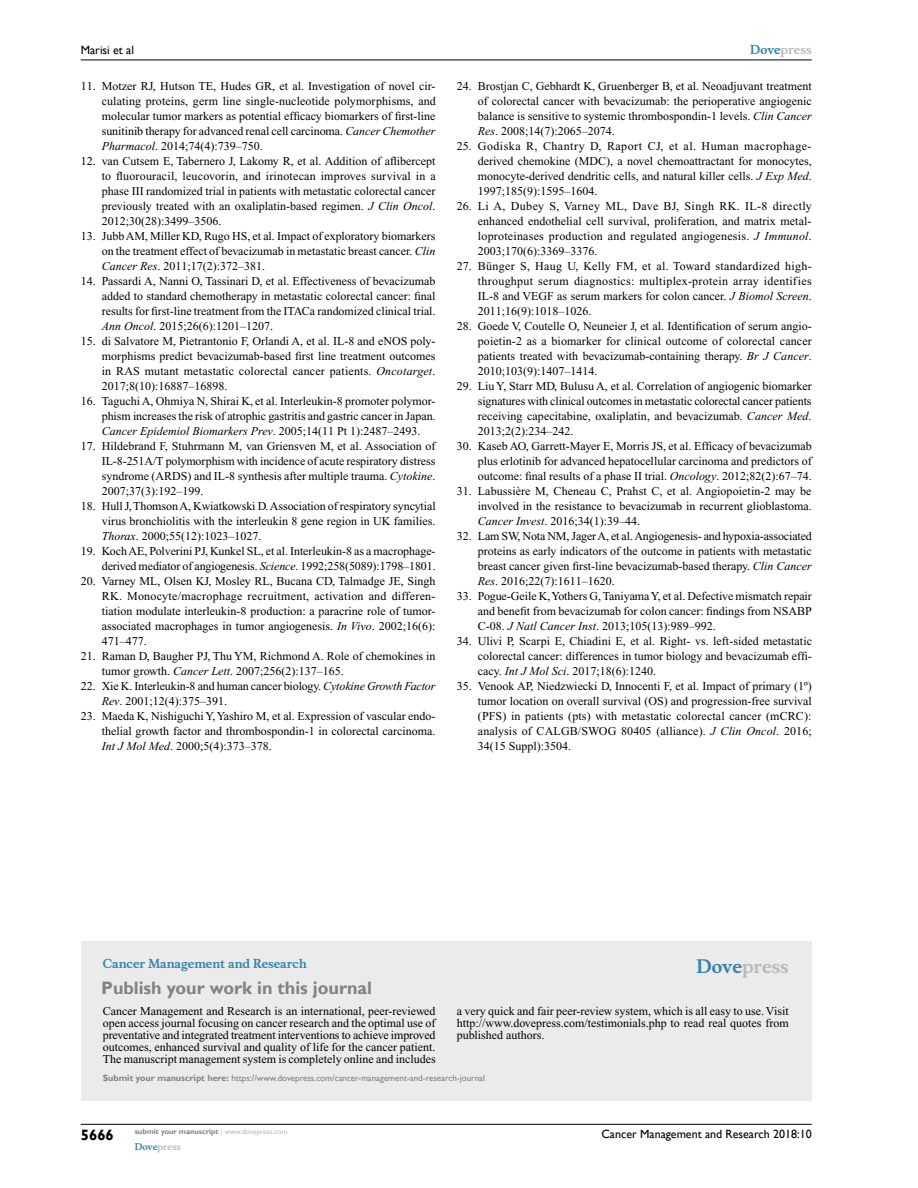
<style>
.page{position:relative;width:918px;height:1188px;background:#fff}
.page>*{position:absolute;margin:0;border:0;box-sizing:border-box;transform-origin:0 0}
.t1{font:700 18px "Gill Sans";color:#808285}
.t2{font:700 18px "Musee";color:#b8babc}
.t3{font:700 15px "Gill Sans";color:#000}
.t4{font:12px/15px "Times New Roman";color:#000;text-align:justify}
.t5{font:12px "Gill Sans";color:#000}
.t6{font:700 12px "Musee";color:#3785ad}
.t7{font:700 12px "Musee";color:#b8babc}
.t8{font:9px "Gill Sans";color:#808285}
.t9{font:700 9px "Musee";color:#b8babc}
.t10{font:700 7.5px "Gill Sans";color:#808285}
.s1{font-style:italic}
.s2{color:#3785ad}
.s3{font-weight:700}
.s4{font-weight:400;color:#b8babc}
</style>
<div class="page">
<div style="left:81px;top:941px;width:731px;height:160px;background:#ebebec"></div>
<hr style="left:81px;top:1124px;width:731px;height:1px;background:#000">
<hr style="left:81px;top:60px;width:731px;height:1px;background:#000">
<p class="t5" style="left:81px;top:43px;width:55px">Marisi et al</p>
<p class="t4" style="left:102px;top:79px;width:336px;text-indent:-21px">11. Motzer RJ, Hutson TE, Hudes GR, et al. Investigation of novel cir&shy;culating proteins, germ line single-nucleotide polymorphisms, and molecular tumor markers as potential efficacy biomarkers of first-line sunitinib therapy for advanced renal cell carcinoma. <span class="s1">Cancer Chemother Pharmacol</span>. 2014;74(4):739–750.</p>
<p class="t4" style="left:102px;top:154px;width:335px;text-indent:-21px">12. van Cutsem E, Tabernero J, Lakomy R, et al. Addition of aflibercept to fluorouracil, leucovorin, and irinotecan improves survival in a phase III randomized trial in patients with metastatic colorectal cancer previously treated with an oxaliplatin-based regimen. <span class="s1">J Clin Oncol</span>.<br>2012;30(28):3499–3506.</p>
<p class="t4" style="left:102px;top:229px;width:335px;text-indent:-21px">13. Jubb AM, Miller KD, Rugo HS, et al. Impact of exploratory biomarkers on the treatment effect of bevacizumab in metastatic breast cancer. <span class="s1">Clin Cancer Res</span>. 2011;17(2):372–381.</p>
<p class="t4" style="left:102px;top:274px;width:335px;text-indent:-21px">14. Passardi A, Nanni O, Tassinari D, et al. Effectiveness of bevacizumab added to standard chemotherapy in metastatic colorectal cancer: final results for first-line treatment from the ITACa randomized clinical trial.<br><span class="s1">Ann Oncol</span>. 2015;26(6):1201–1207.</p>
<p class="t4" style="left:102px;top:334px;width:335px;text-indent:-21px">15. di Salvatore M, Pietrantonio F, Orlandi A, et al. IL-8 and eNOS poly&shy;morphisms predict bevacizumab-based first line treatment outcomes in RAS mutant metastatic colorectal cancer patients. <span class="s1">Oncotarget</span>.<br>2017;8(10):16887–16898.</p>
<p class="t4" style="left:102px;top:394px;width:335px;text-indent:-21px">16. Taguchi A, Ohmiya N, Shirai K, et al. Interleukin-8 promoter polymor&shy;phism increases the risk of atrophic gastritis and gastric cancer in Japan.<br><span class="s1">Cancer Epidemiol Biomarkers Prev</span>. 2005;14(11 Pt 1):2487–2493.</p>
<p class="t4" style="left:102px;top:439px;width:335px;text-indent:-21px">17. Hildebrand F, Stuhrmann M, van Griensven M, et al. Association of IL-8-251A/T polymorphism with incidence of acute respiratory distress syndrome (ARDS) and IL-8 synthesis after multiple trauma. <span class="s1">Cytokine</span>.<br>2007;37(3):192–199.</p>
<p class="t4" style="left:102px;top:499px;width:335px;text-indent:-21px">18. Hull J, Thomson A, Kwiatkowski D. Association of respiratory syncytial virus bronchiolitis with the interleukin 8 gene region in UK families.<br><span class="s1">Thorax</span>. 2000;55(12):1023–1027.</p>
<p class="t4" style="left:81px;top:544px;width:356px;text-align:right">19. Koch AE, Polverini PJ, Kunkel SL, et al. Interleukin-8 as a macrophage&shy;derived mediator of angiogenesis. <span class="s1">Science</span>. 1992;258(5089):1798–1801.</p>
<p class="t4" style="left:102px;top:574px;width:335px;text-indent:-21px">20. Varney ML, Olsen KJ, Mosley RL, Bucana CD, Talmadge JE, Singh RK. Monocyte/macrophage recruitment, activation and differen&shy;tiation modulate interleukin-8 production: a paracrine role of tumor&shy;associated macrophages in tumor angiogenesis. <span class="s1">In Vivo</span>. 2002;16(6):<br>471–477.</p>
<p class="t4" style="left:102px;top:649px;width:335px;text-indent:-21px">21. Raman D, Baugher PJ, Thu YM, Richmond A. Role of chemokines in tumor growth. <span class="s1">Cancer Lett</span>. 2007;256(2):137–165.</p>
<p class="t4" style="left:102px;top:679px;width:335px;text-indent:-21px">22. Xie K. Interleukin-8 and human cancer biology. <span class="s1">Cytokine Growth Factor<br>Rev</span>. 2001;12(4):375–391.</p>
<p class="t4" style="left:102px;top:709px;width:335px;text-indent:-21px">23. Maeda K, Nishiguchi Y, Yashiro M, et al. Expression of vascular endo&shy;thelial growth factor and thrombospondin-1 in colorectal carcinoma.<br><span class="s1">Int J Mol Med</span>. 2000;5(4):373–378.</p>
<p class="t7" style="left:750px;top:43px;width:63px"><span class="s2">Dove</span>press</p>
<p class="t4" style="left:478px;top:79px;width:335px;text-indent:-21px">24. Brostjan C, Gebhardt K, Gruenberger B, et al. Neoadjuvant treatment of colorectal cancer with bevacizumab: the perioperative angiogenic balance is sensitive to systemic thrombospondin-1 levels. <span class="s1">Clin Cancer Res</span>. 2008;14(7):2065–2074.</p>
<p class="t4" style="left:478px;top:139px;width:335px;text-indent:-21px">25. Godiska R, Chantry D, Raport CJ, et al. Human macrophage&shy;derived chemokine (MDC), a novel chemoattractant for monocytes, monocyte-derived dendritic cells, and natural killer cells. <span class="s1">J Exp Med</span>.<br>1997;185(9):1595–1604.</p>
<p class="t4" style="left:478px;top:199px;width:335px;text-indent:-21px">26. Li A, Dubey S, Varney ML, Dave BJ, Singh RK. IL-8 directly enhanced endothelial cell survival, proliferation, and matrix metal&shy;loproteinases production and regulated angiogenesis. <span class="s1">J Immunol</span>.<br>2003;170(6):3369–3376.</p>
<p class="t4" style="left:478px;top:259px;width:335px;text-indent:-21px">27. Bünger S, Haug U, Kelly FM, et al. Toward standardized high&shy;throughput serum diagnostics: multiplex-protein array identifies IL-8 and VEGF as serum markers for colon cancer. <span class="s1">J Biomol Screen</span>.<br>2011;16(9):1018–1026.</p>
<p class="t4" style="left:478px;top:319px;width:335px;text-indent:-21px">28. Goede V, Coutelle O, Neuneier J, et al. Identification of serum angio&shy;poietin-2 as a biomarker for clinical outcome of colorectal cancer patients treated with bevacizumab-containing therapy. <span class="s1">Br J Cancer</span>.<br>2010;103(9):1407–1414.</p>
<p class="t4" style="left:478px;top:379px;width:335px;text-indent:-21px">29. Liu Y, Starr MD, Bulusu A, et al. Correlation of angiogenic biomarker signatures with clinical outcomes in metastatic colorectal cancer patients receiving capecitabine, oxaliplatin, and bevacizumab. <span class="s1">Cancer Med</span>.<br>2013;2(2):234–242.</p>
<p class="t4" style="left:478px;top:439px;width:335px;text-indent:-21px">30. Kaseb AO, Garrett-Mayer E, Morris JS, et al. Efficacy of bevacizumab plus erlotinib for advanced hepatocellular carcinoma and predictors of outcome: final results of a phase II trial. <span class="s1">Oncology</span>. 2012;82(2):67–74.</p>
<p class="t4" style="left:478px;top:484px;width:335px;text-indent:-21px">31. Labussière M, Cheneau C, Prahst C, et al. Angiopoietin-2 may be involved in the resistance to bevacizumab in recurrent glioblastoma.<br><span class="s1">Cancer Invest</span>. 2016;34(1):39–44.</p>
<p class="t4" style="left:478px;top:529px;width:336px;text-indent:-21px">32. Lam SW, Nota NM, Jager A, et al. Angiogenesis- and hypoxia-associated proteins as early indicators of the outcome in patients with metastatic breast cancer given first-line bevacizumab-based therapy. <span class="s1">Clin Cancer Res</span>. 2016;22(7):1611–1620.</p>
<p class="t4" style="left:478px;top:589px;width:336px;text-indent:-21px">33. Pogue-Geile K, Yothers G, Taniyama Y, et al. Defective mismatch repair and benefit from bevacizumab for colon cancer: findings from NSABP C-08. <span class="s1">J Natl Cancer Inst</span>. 2013;105(13):989–992.</p>
<p class="t4" style="left:478px;top:634px;width:336px;text-indent:-21px">34. Ulivi P, Scarpi E, Chiadini E, et al. Right- vs. left-sided metastatic colorectal cancer: differences in tumor biology and bevacizumab effi&shy;cacy. <span class="s1">Int J Mol Sci</span>. 2017;18(6):1240.</p>
<p class="t4" style="left:478px;top:679px;width:335px;text-indent:-21px">35. Venook AP, Niedzwiecki D, Innocenti F, et al. Impact of primary (1º) tumor location on overall survival (OS) and progression-free survival (PFS) in patients (pts) with metastatic colorectal cancer (mCRC): analysis of CALGB/SWOG 80405 (alliance). <span class="s1">J Clin Oncol</span>. 2016; 34(15 Suppl):3504.</p>
<p class="t6" style="left:103px;top:956px;width:206px">Cancer Management and Research</p>
<h1 class="t1" style="left:101px;top:977px;width:272px">Publish your work in this journal</h1>
<h1 class="t2" style="left:697px;top:955px;width:94px"><span class="s2">Dove</span>press</h1>
<p class="t4" style="left:103px;top:1005px;width:334px;line-height:12px">Cancer Management and Research is an international, peer-reviewed open access journal focusing on cancer research and the optimal use of preventative and integrated treatment interventions to achieve improved outcomes, enhanced survival and quality of life for the cancer patient.<br>The manuscript management system is completely online and includes</p>
<p class="t4" style="left:457px;top:1005px;width:333px;line-height:12px">a very quick and fair peer-review system, which is all easy to use. Visit http://www.dovepress.com/testimonials.php to read real quotes from published authors.</p>
<p class="t8" style="left:103px;top:1072px;width:384px"><span class="s3">Submit your manuscript here:</span> https://www.dovepress.com/cancer-management-and-research-journal</p>
<p class="t3" style="left:81px;top:1126px;width:35px">5666</p>
<p class="t10" style="left:135px;top:1127px;width:154px">submit your manuscript <span class="s4">| www.dovepress.com</span></p>
<p class="t9" style="left:135px;top:1141px;width:48px"><span class="s2">Dove</span>press</p>
<p class="t5" style="left:601px;top:1127px;width:212px">Cancer Management and Research 2018:10</p>
</div>
